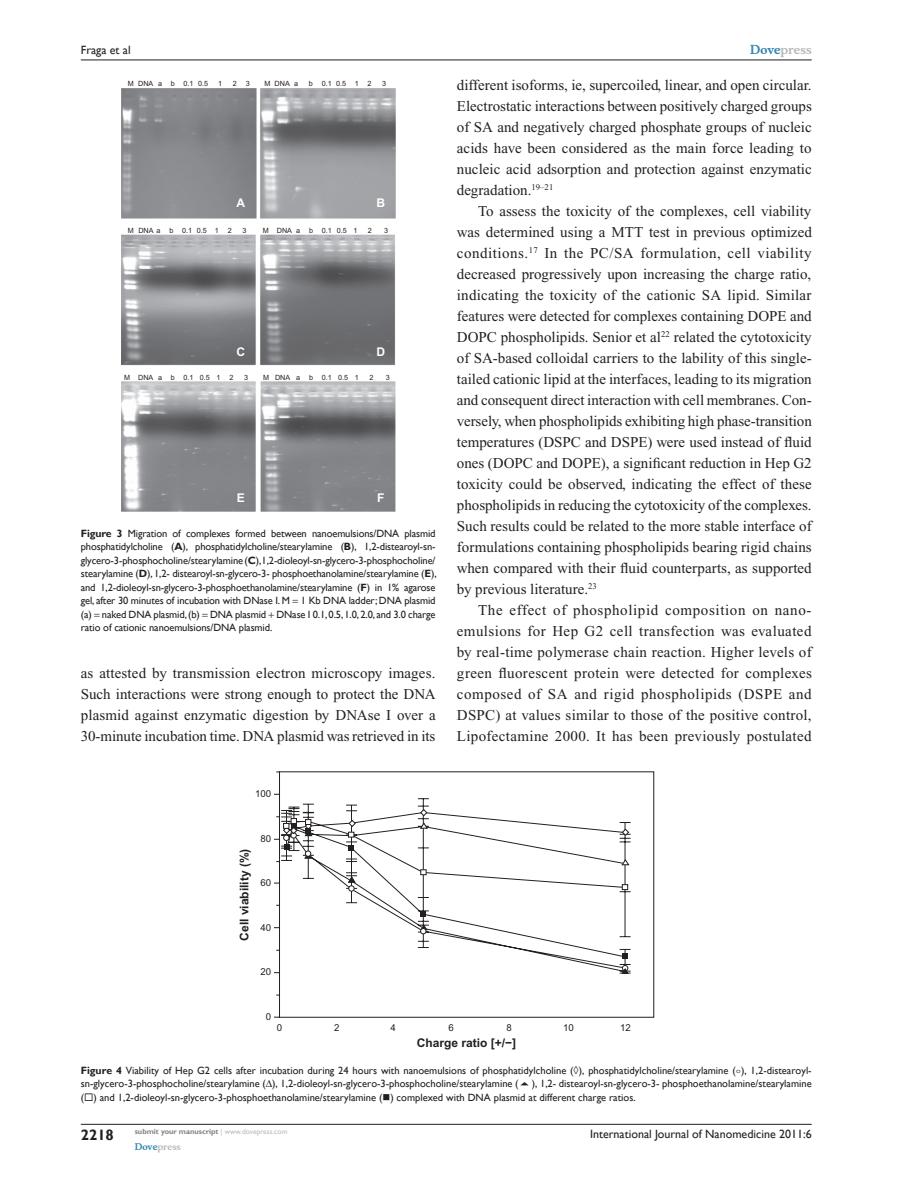
<style>
.page{position:relative;width:918px;height:1188px;background:#fff}
.page>*{position:absolute;margin:0;border:0;box-sizing:border-box;transform-origin:0 0}
.t1{font:15px/21px "Times New Roman";color:#231f20;text-align:justify}
.t2{font:700 15px "Gill Sans";color:#231f20}
.t3{font:12px "Gill Sans";color:#231f20}
.t4{font:700 12px "Arial";color:#231f20}
.t5{font:700 12px "Musee";color:#b8b9bc}
.t6{font:700 12px "Arial";color:#fff}
.t7{font:10.5px/13.5px "Gill Sans";color:#231f20}
.t8{font:9.6px "Arial";color:#231f20}
.t9{font:700 9px "Musee";color:#b8b9bc}
.t10{font:700 7.5px "Gill Sans";color:#808285}
.t11{font:7.2px "Arial";color:#231f20}
.s1{font-weight:700}
.s2{color:#3485ae}
.s3{font-weight:400;color:#b8b9bc}
</style>
<div class="page">
<hr style="left:81px;top:1124px;width:731px;height:1px;background:#231f20">
<hr style="left:81px;top:60px;width:731px;height:1px;background:#231f20">
<svg style="left:274px;top:771px;width:380px;height:247px"></svg>
<svg style="left:622px;top:953px;width:6px;height:6px"></svg>
<svg style="left:421px;top:912px;width:5px;height:5px"></svg>
<svg style="left:349px;top:845px;width:5px;height:6px"></svg>
<svg style="left:622px;top:884px;width:6px;height:6px"></svg>
<svg style="left:420px;top:869px;width:7px;height:6px"></svg>
<svg style="left:621px;top:965px;width:8px;height:9px"></svg>
<svg style="left:621px;top:859px;width:9px;height:7px"></svg>
<svg style="left:621px;top:828px;width:9px;height:8px"></svg>
<svg style="left:420px;top:809px;width:9px;height:20px"></svg>
<svg style="left:348px;top:819px;width:8px;height:18px"></svg>
<svg style="left:420px;top:924px;width:8px;height:10px"></svg>
<svg style="left:348px;top:875px;width:8px;height:16px"></svg>
<div style="left:348px;top:885px;width:7px;height:7px;border:1px solid #231f20;border-radius:50%"></div>
<svg style="left:304px;top:851px;width:9px;height:8px"></svg>
<svg style="left:304px;top:819px;width:9px;height:18px"></svg>
<svg style="left:283px;top:818px;width:15px;height:32px"></svg>
<img style="left:121px;top:89px;width:274px;height:422px">
<p class="t3" style="left:81px;top:43px;width:51px">Fraga et al</p>
<p class="t11" style="left:128px;top:79px;width:82px">M DNA a b 0.1 0.5</p>
<p class="t11" style="left:218px;top:79px;width:6px">1</p>
<p class="t11" style="left:233px;top:79px;width:18px">2 3</p>
<p class="t11" style="left:264px;top:79px;width:35px">M DNA a</p>
<p class="t11" style="left:309px;top:79px;width:64px">b 0.1 0.5 1 2</p>
<p class="t11" style="left:382px;top:79px;width:6px">3</p>
<p class="t6" style="left:236px;top:196px;width:10px">A</p>
<p class="t6" style="left:376px;top:196px;width:10px">B</p>
<p class="t11" style="left:128px;top:227px;width:34px">M DNA a</p>
<p class="t11" style="left:169px;top:227px;width:51px">b 0.1 0.5 1</p>
<p class="t11" style="left:228px;top:227px;width:6px">2</p>
<p class="t11" style="left:242px;top:227px;width:6px">3</p>
<p class="t11" style="left:263px;top:227px;width:39px">M DNA a</p>
<p class="t11" style="left:309px;top:227px;width:50px">b 0.1 0.5 1</p>
<p class="t11" style="left:368px;top:227px;width:6px">2</p>
<p class="t11" style="left:384px;top:227px;width:6px">3</p>
<p class="t6" style="left:236px;top:344px;width:10px">C</p>
<p class="t6" style="left:376px;top:344px;width:10px">D</p>
<p class="t11" style="left:124px;top:373px;width:98px">M DNA a b 0.1 0.5 1</p>
<p class="t11" style="left:229px;top:373px;width:6px">2</p>
<p class="t11" style="left:244px;top:373px;width:6px">3</p>
<p class="t11" style="left:263px;top:373px;width:39px">M DNA a</p>
<p class="t11" style="left:309px;top:373px;width:51px">b 0.1 0.5 1</p>
<p class="t11" style="left:369px;top:373px;width:6px">2</p>
<p class="t11" style="left:386px;top:373px;width:6px">3</p>
<p class="t6" style="left:237px;top:491px;width:10px">E</p>
<p class="t6" style="left:377px;top:491px;width:9px">F</p>
<p class="t7" style="left:81px;top:527px;width:357px;text-align:justify"><span class="s1">Figure 3</span> Migration of complexes formed between nanoemulsions/DNA plasmid phosphatidylcholine (<span class="s1">A</span>), phosphatidylcholine/stearylamine (<span class="s1">B</span>), 1,2-distearoyl-sn&shy;glycero-3-phosphocholine/stearylamine (<span class="s1">C</span>),1,2-dioleoyl-sn-glycero-3-phosphocholine/ stearylamine (<span class="s1">D</span>), 1,2- distearoyl-sn-glycero-3- phosphoethanolamine/stearylamine (<span class="s1">E</span>), and 1,2-dioleoyl-sn-glycero-3-phosphoethanolamine/stearylamine (<span class="s1">F</span>) in 1% agarose gel, after 30 minutes of incubation with DNase I. M 1 Kb DNA ladder; DNA plasmid (a) naked DNA plasmid, (b) DNA plasmid DNase I 0.1, 0.5, 1.0, 2.0, and 3.0 charge ratio of cationic nanoemulsions/DNA plasmid.</p>
<p class="t1" style="left:81px;top:662px;width:357px">as attested by transmission electron microscopy images.<br>Such interactions were strong enough to protect the DNA plasmid against enzymatic digestion by DNAse I over a 30-minute incubation time. DNA plasmid was retrieved in its</p>
<p class="t8" style="left:255px;top:788px;width:18px">100</p>
<p class="t4" style="left:237px;top:941px;width:94px;rotate:-90deg">Cell viability (%)</p>
<p class="t8" style="left:260px;top:833px;width:12px">80</p>
<p class="t8" style="left:260px;top:877px;width:12px">60</p>
<p class="t8" style="left:260px;top:922px;width:12px">40</p>
<p class="t8" style="left:260px;top:967px;width:12px">20</p>
<p class="t8" style="left:266px;top:1011px;width:7px">0</p>
<p class="t5" style="left:750px;top:43px;width:63px"><span class="s2">Dove</span>press</p>
<p class="t1" style="left:457px;top:74px;width:356px">different isoforms, ie, supercoiled, linear, and open circular.<br>Electrostatic interactions between positively charged groups of SA and negatively charged phosphate groups of nucleic acids have been considered as the main force leading to nucleic acid adsorption and protection against enzymatic degradation.<sup>19–21</sup></p>
<p class="t1" style="left:457px;top:200px;width:357px;text-indent:21px">To assess the toxicity of the complexes, cell viability was determined using a MTT test in previous optimized conditions.<sup>17</sup> In the PC/SA formulation, cell viability decreased progressively upon increasing the charge ratio, indicating the toxicity of the cationic SA lipid. Similar features were detected for complexes containing DOPE and DOPC phospholipids. Senior et al<sup>22</sup> related the cytotoxicity of SA-based colloidal carriers to the lability of this single&shy;tailed cationic lipid at the interfaces, leading to its migration and consequent direct interaction with cell membranes. Con&shy;versely, when phospholipids exhibiting high phase-transition temperatures (DSPC and DSPE) were used instead of fluid ones (DOPC and DOPE), a significant reduction in Hep G2 toxicity could be observed, indicating the effect of these phospholipids in reducing the cytotoxicity of the complexes.<br>Such results could be related to the more stable interface of formulations containing phospholipids bearing rigid chains when compared with their fluid counterparts, as supported by previous literature.<sup>23</sup></p>
<p class="t1" style="left:457px;top:599px;width:357px;text-indent:21px">The effect of phospholipid composition on nano&shy;emulsions for Hep G2 cell transfection was evaluated by real-time polymerase chain reaction. Higher levels of green fluorescent protein were detected for complexes composed of SA and rigid phospholipids (DSPE and DSPC) at values similar to those of the positive control, Lipofectamine 2000. It has been previously postulated</p>
<p class="t8" style="left:507px;top:1022px;width:7px">8</p>
<p class="t8" style="left:563px;top:1022px;width:12px">10</p>
<p class="t8" style="left:620px;top:1022px;width:12px">12</p>
<p class="t8" style="left:277px;top:1022px;width:7px">0</p>
<p class="t8" style="left:334px;top:1022px;width:7px">2</p>
<p class="t8" style="left:391px;top:1022px;width:7px">4</p>
<p class="t8" style="left:449px;top:1022px;width:7px">6</p>
<p class="t4" style="left:417px;top:1036px;width:101px">Charge ratio [+/−]</p>
<p class="t7" style="left:81px;top:1063px;width:732px"><span class="s1">Figure 4</span> Viability of Hep G2 cells after incubation during 24 hours with nanoemulsions of phosphatidylcholine (◊), phosphatidylcholine/stearylamine ( ), 1,2-distearoyl&shy;sn-glycero-3-phosphocholine/stearylamine (∆), 1,2-dioleoyl-sn-glycero-3-phosphocholine/stearylamine (</p>
<p class="t7" style="left:81px;top:1077px;width:732px;text-indent:451px">), 1,2- distearoyl-sn-glycero-3- phosphoethanolamine/stearylamine (◻) and 1,2-dioleoyl-sn-glycero-3-phosphoethanolamine/stearylamine (■) complexed with DNA plasmid at different charge ratios.</p>
<p class="t2" style="left:81px;top:1126px;width:35px">2218</p>
<p class="t10" style="left:135px;top:1127px;width:154px">submit your manuscript <span class="s3">| www.dovepress.com</span></p>
<p class="t9" style="left:135px;top:1141px;width:48px"><span class="s2">Dove</span>press</p>
<p class="t3" style="left:590px;top:1127px;width:223px">International Journal of Nanomedicine 2011:6</p>
</div>
